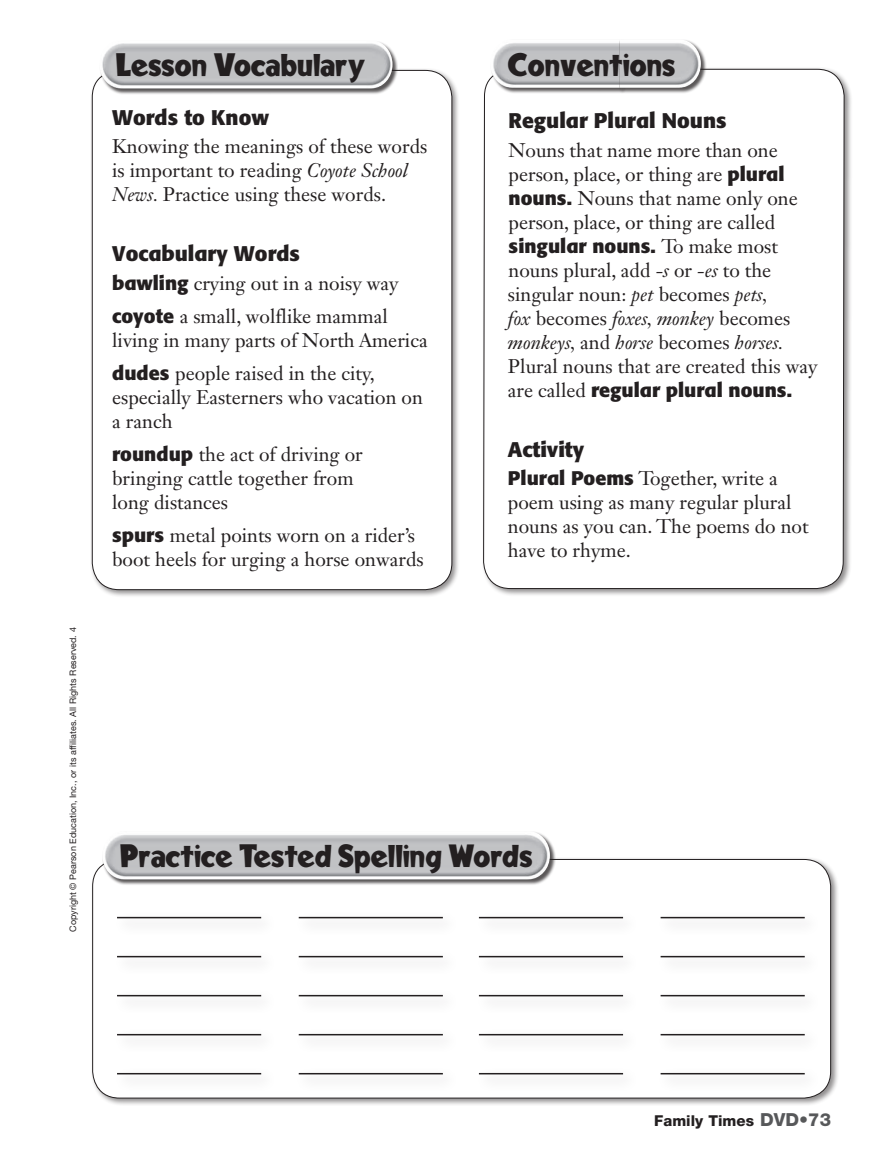
<style>
.page{position:relative;width:890px;height:1172px;background:#fff}
.page>*{position:absolute;margin:0;border:0;box-sizing:border-box;transform-origin:0 0}
.t1{font:30px "SF Cel Press";color:#231f20}
.t2{font:700 21px "SF Formata";color:#231f20}
.t3{font:19.5px/24px "Janson Text LT Std";color:#231f20}
.t4{font:800 15px "Helvetica Neue LT Std";color:#231f20}
.t5{font:9px "Helvetica Neue LT Std";color:#231f20}
.s1{font-style:italic}
.s2{font-family:"SF Formata";font-weight:700}
.s3{font-size:18px;color:#57585a}
</style>
<div class="page">
<div style="left:90px;top:68px;width:370px;height:530px;background:#231f20;opacity:.5"></div>
<div style="left:92px;top:70px;width:359px;height:519px;background:#fff;border-radius:27px"></div>
<div style="left:99px;top:40px;width:299px;height:54px;background:#231f20;opacity:.75"></div>
<img style="left:99px;top:40px;width:293px;height:48px">
<div style="left:481px;top:67px;width:371px;height:530px;background:#231f20;opacity:.5"></div>
<svg style="left:482px;top:67px;width:362px;height:790px"></svg>
<div style="left:90px;top:857px;width:748px;height:249px;background:#231f20;opacity:.5"></div>
<div style="left:93px;top:859px;width:737px;height:238px;background:#fff;border-radius:27px"></div>
<div style="left:111px;top:910px;width:165px;height:25px;background:#fbfbfb"></div>
<hr style="left:117px;top:916px;width:144px;height:2px;background:#231f20">
<div style="left:292px;top:910px;width:165px;height:25px;background:#fbfbfb"></div>
<hr style="left:298px;top:916px;width:144px;height:2px;background:#231f20">
<div style="left:472px;top:910px;width:165px;height:25px;background:#fbfbfb"></div>
<hr style="left:478px;top:916px;width:144px;height:2px;background:#231f20">
<div style="left:654px;top:910px;width:165px;height:25px;background:#fbfbfb"></div>
<hr style="left:660px;top:916px;width:144px;height:2px;background:#231f20">
<div style="left:111px;top:949px;width:165px;height:25px;background:#fbfbfb"></div>
<hr style="left:117px;top:955px;width:144px;height:2px;background:#231f20">
<div style="left:292px;top:949px;width:165px;height:25px;background:#fbfbfb"></div>
<hr style="left:298px;top:955px;width:144px;height:2px;background:#231f20">
<div style="left:472px;top:949px;width:165px;height:25px;background:#fbfbfb"></div>
<hr style="left:478px;top:955px;width:144px;height:2px;background:#231f20">
<div style="left:654px;top:949px;width:165px;height:25px;background:#fbfbfb"></div>
<hr style="left:660px;top:955px;width:144px;height:2px;background:#231f20">
<div style="left:111px;top:988px;width:165px;height:25px;background:#fbfbfb"></div>
<hr style="left:117px;top:994px;width:144px;height:2px;background:#231f20">
<div style="left:292px;top:988px;width:165px;height:25px;background:#fbfbfb"></div>
<hr style="left:298px;top:994px;width:144px;height:2px;background:#231f20">
<div style="left:472px;top:988px;width:165px;height:25px;background:#fbfbfb"></div>
<hr style="left:478px;top:994px;width:144px;height:2px;background:#231f20">
<div style="left:654px;top:988px;width:165px;height:25px;background:#fbfbfb"></div>
<hr style="left:660px;top:994px;width:144px;height:2px;background:#231f20">
<div style="left:111px;top:1027px;width:165px;height:25px;background:#fbfbfb"></div>
<hr style="left:117px;top:1033px;width:144px;height:2px;background:#231f20">
<div style="left:292px;top:1027px;width:165px;height:25px;background:#fbfbfb"></div>
<hr style="left:298px;top:1033px;width:144px;height:2px;background:#231f20">
<div style="left:472px;top:1027px;width:165px;height:25px;background:#fbfbfb"></div>
<hr style="left:478px;top:1033px;width:144px;height:2px;background:#231f20">
<div style="left:654px;top:1027px;width:165px;height:25px;background:#fbfbfb"></div>
<hr style="left:660px;top:1033px;width:144px;height:2px;background:#231f20">
<div style="left:111px;top:1066px;width:165px;height:25px;background:#fbfbfb"></div>
<hr style="left:117px;top:1072px;width:144px;height:2px;background:#231f20">
<div style="left:292px;top:1066px;width:165px;height:25px;background:#fbfbfb"></div>
<hr style="left:298px;top:1072px;width:144px;height:2px;background:#231f20">
<div style="left:472px;top:1066px;width:165px;height:25px;background:#fbfbfb"></div>
<hr style="left:478px;top:1072px;width:144px;height:2px;background:#231f20">
<div style="left:654px;top:1066px;width:165px;height:25px;background:#fbfbfb"></div>
<hr style="left:660px;top:1072px;width:144px;height:2px;background:#231f20">
<div style="left:102px;top:831px;width:453px;height:54px;background:#231f20;opacity:.75"></div>
<img style="left:102px;top:831px;width:447px;height:48px">
<div style="left:490px;top:40px;width:135px;height:54px;background:#231f20;opacity:.75"></div>
<img style="left:490px;top:40px;width:129px;height:48px">
<div style="left:619px;top:40px;width:87px;height:54px;background:#231f20;opacity:.75"></div>
<p class="t5" style="left:68px;top:931px;width:306px;rotate:-90deg">Copyright © Pearson Education, Inc., or its affiliates. All Rights Reserved. 4</p>
<p class="t1" style="left:115px;top:51px;width:251px">Lesson Vocabulary</p>
<p class="t2" style="left:112px;top:104px;width:158px">Words to Know</p>
<p class="t3" style="left:112px;top:134px;width:316px">Knowing the meanings of these words is important to reading <span class="s1">Coyote School<br>News.</span> Practice using these words.</p>
<p class="t2" style="left:112px;top:241px;width:189px">Vocabulary Words</p>
<p class="t3" style="left:112px;top:266px;width:288px;line-height:33px"><span class="s2">bawling</span> crying out in a noisy way <span class="s2">coyote</span> a small, wolflike mammal</p>
<p class="t3" style="left:112px;top:323px;width:317px;line-height:33px">living in many parts of North America <span class="s2">dudes</span> people raised in the city,</p>
<p class="t3" style="left:112px;top:385px;width:312px">especially Easterners who vacation on a ranch</p>
<p class="t3" style="left:112px;top:442px;width:252px"><span class="s2">roundup</span> the act of driving or bringing cattle together from long distances</p>
<p class="t3" style="left:112px;top:523px;width:313px"><span class="s2">spurs</span> metal points worn on a rider’s boot heels for urging a horse onwards</p>
<p class="t1" style="left:507px;top:51px;width:169px">Conventions</p>
<p class="t2" style="left:508px;top:108px;width:219px">Regular Plural Nouns</p>
<p class="t3" style="left:507px;top:138px;width:311px">Nouns that name more than one person, place, or thing are <span class="s2">plural nouns.</span> Nouns that name only one person, place, or thing are called <span class="s2">singular nouns.</span> To make most nouns plural, add <span class="s1">-s</span> or <span class="s1">-es</span> to the singular noun: <span class="s1">pet</span> becomes <span class="s1">pets,<br>fox</span> becomes <span class="s1">foxes, monkey</span> becomes <span class="s1">monkeys,</span> and <span class="s1">horse</span> becomes <span class="s1">horses.<br></span>Plural nouns that are created this way are called <span class="s2">regular plural nouns.</span></p>
<p class="t2" style="left:507px;top:436px;width:78px">Activity</p>
<p class="t3" style="left:507px;top:466px;width:302px"><span class="s2">Plural Poems</span> Together, write a poem using as many regular plural nouns as you can. The poems do not have to rhyme.</p>
<p class="t1" style="left:120px;top:842px;width:414px">Practice Tested Spelling Words</p>
<p class="t4" style="left:654px;top:1111px;width:178px">Family Times <span class="s3">DVD•73</span></p>
</div>
